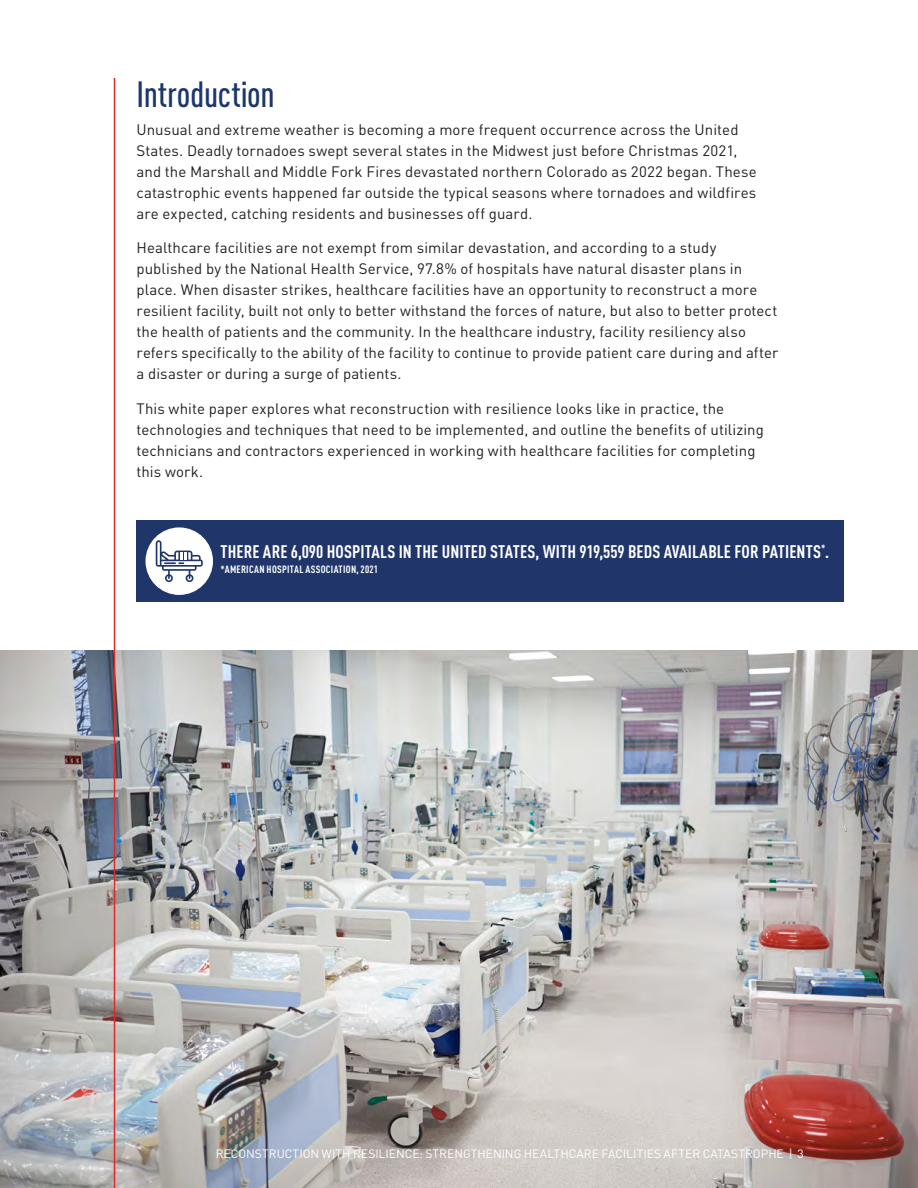
<style>
.page{position:relative;width:918px;height:1188px;background:#fff}
.page>*{position:absolute;margin:0;border:0;box-sizing:border-box;transform-origin:0 0}
.Header_1{font:500 condensed 36px "DIN Pro";color:#1b376c}
.call_outs_amanda{font:700 condensed 18px "DINOT";letter-spacing:.005em;color:#fff}
.Body_copy{font:15px/21px "DINOT";letter-spacing:.005em;color:#231f20}
.t1{font:12px "DINOT";color:#fff}
.call_outs_amanda-2{font:700 condensed 10.5px "DINOT";letter-spacing:.03em;color:#fff}
</style>
<div class="page">
<img style="left:0;top:650px;width:918px;height:538px">
<div style="left:136px;top:521px;width:708px;height:81px;background:#20366b"></div>
<svg style="left:146px;top:527px;width:67px;height:68px"></svg>
<hr style="left:114px;top:78px;width:1px;height:1110px;background:#e02925">
<p class="Header_1" style="left:136px;top:68px;width:140px">Introduction</p>
<p class="Body_copy" style="left:136px;top:117px;width:622px">Unusual and extreme weather is becoming a more frequent occurrence across the United States. Deadly tornadoes swept several states in the Midwest just before Christmas 2021, and the Marshall and Middle Fork Fires devastated northern Colorado as 2022 began. These catastrophic events happened far outside the typical seasons where tornadoes and wildfires are expected, catching residents and businesses off guard.</p>
<p class="Body_copy" style="left:136px;top:236px;width:643px">Healthcare facilities are not exempt from similar devastation, and according to a study published by the National Health Service, 97.8% of hospitals have natural disaster plans in place. When disaster strikes, healthcare facilities have an opportunity to reconstruct a more resilient facility, built not only to better withstand the forces of nature, but also to better protect the health of patients and the community. In the healthcare industry, facility resiliency also refers specifically to the ability of the facility to continue to provide patient care during and after a disaster or during a surge of patients.</p>
<p class="Body_copy" style="left:136px;top:396px;width:629px">This white paper explores what reconstruction with resilience looks like in practice, the technologies and techniques that need to be implemented, and outline the benefits of utilizing technicians and contractors experienced in working with healthcare facilities for completing this work.</p>
<p class="call_outs_amanda" style="left:221px;top:538px;width:610px">THERE ARE 6,090 HOSPITALS IN THE UNITED STATES, WITH 919,559 BEDS AVAILABLE FOR PATIENTS<sup>*</sup>.</p>
<p class="call_outs_amanda-2" style="left:220px;top:561px;width:159px">*AMERICAN HOSPITAL ASSOCIATION, 2021</p>
<p class="t1" style="left:216px;top:1145px;width:590px">RECONSTRUCTION WITH RESILIENCE: STRENGTHENING HEALTHCARE FACILITIES AFTER CATASTROPHE | 3</p>
</div>
